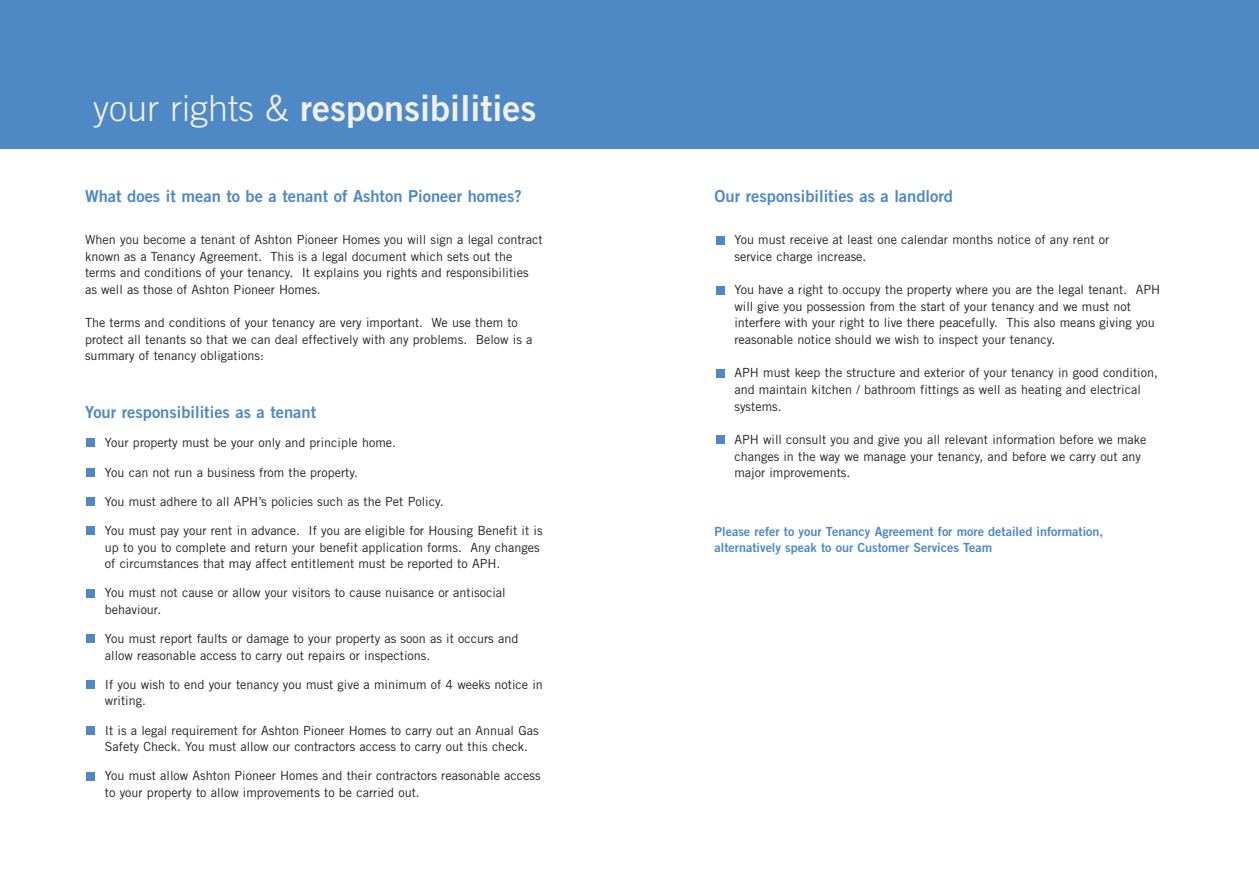
<style>
.page{position:relative;width:1259px;height:893px;background:#fff}
.page>*{position:absolute;margin:0;border:0;box-sizing:border-box;transform-origin:0 0}
.t1{font:36px "Trade Gothic Bold Two";color:#f0f0e7}
.t2{font:16.5px "Trade Gothic Bold Two";color:#4f89c5}
.t3{font:12.6px/16.5px "Trade Gothic";color:#231f20}
.t4{font:12.6px/16.5px "Trade Gothic Bold Two";color:#4f89c5}
.s1{font-family:"Trade Gothic";font-weight:300}
</style>
<div class="page">
<div style="left:0;top:0;width:1259px;height:149px;background:#4f89c5"></div>
<div style="left:87px;top:772px;width:8px;height:8px;background:#4f89c5"></div>
<div style="left:87px;top:726px;width:8px;height:8px;background:#4f89c5"></div>
<div style="left:87px;top:680px;width:8px;height:9px;background:#4f89c5"></div>
<div style="left:87px;top:634px;width:8px;height:9px;background:#4f89c5"></div>
<div style="left:87px;top:589px;width:8px;height:8px;background:#4f89c5"></div>
<div style="left:87px;top:526px;width:8px;height:9px;background:#4f89c5"></div>
<div style="left:87px;top:497px;width:8px;height:9px;background:#4f89c5"></div>
<div style="left:87px;top:468px;width:8px;height:8px;background:#4f89c5"></div>
<div style="left:87px;top:439px;width:8px;height:8px;background:#4f89c5"></div>
<div style="left:716px;top:236px;width:8px;height:8px;background:#4f89c5"></div>
<div style="left:716px;top:286px;width:8px;height:8px;background:#4f89c5"></div>
<div style="left:716px;top:435px;width:8px;height:9px;background:#4f89c5"></div>
<div style="left:716px;top:369px;width:8px;height:8px;background:#4f89c5"></div>
<h1 class="t1" style="left:93px;top:95px;width:444px"><span class="s1">your rights &amp;</span> responsibilities</h1>
<h2 class="t2" style="left:85px;top:190px;width:438px">What does it mean to be a tenant of Ashton Pioneer homes?</h2>
<p class="t3" style="left:85px;top:233px;width:459px">When you become a tenant of Ashton Pioneer Homes you will sign a legal contract known as a Tenancy Agreement. This is a legal document which sets out the terms and conditions of your tenancy. It explains you rights and responsibilities as well as those of Ashton Pioneer Homes.</p>
<p class="t3" style="left:85px;top:316px;width:449px">The terms and conditions of your tenancy are very important. We use them to protect all tenants so that we can deal effectively with any problems. Below is a summary of tenancy obligations:</p>
<h2 class="t2" style="left:85px;top:406px;width:233px">Your responsibilities as a tenant</h2>
<p class="t3" style="left:105px;top:436px;width:293px">Your property must be your only and principle home.</p>
<p class="t3" style="left:105px;top:465px;width:254px">You can not run a business from the property.</p>
<p class="t3" style="left:105px;top:494px;width:340px">You must adhere to all APH’s policies such as the Pet Policy.</p>
<p class="t3" style="left:105px;top:523px;width:439px">You must pay your rent in advance. If you are eligible for Housing Benefit it is up to you to complete and return your benefit application forms. Any changes of circumstances that may affect entitlement must be reported to APH.</p>
<p class="t3" style="left:105px;top:586px;width:402px">You must not cause or allow your visitors to cause nuisance or antisocial behaviour.</p>
<p class="t3" style="left:105px;top:631px;width:415px">You must report faults or damage to your property as soon as it occurs and allow reasonable access to carry out repairs or inspections.</p>
<p class="t3" style="left:105px;top:677px;width:439px">If you wish to end your tenancy you must give a minimum of 4 weeks notice in writing.</p>
<p class="t3" style="left:105px;top:723px;width:435px">It is a legal requirement for Ashton Pioneer Homes to carry out an Annual Gas<br>Safety Check. You must allow our contractors access to carry out this check.</p>
<p class="t3" style="left:105px;top:769px;width:437px">You must allow Ashton Pioneer Homes and their contractors reasonable access to your property to allow improvements to be carried out.</p>
<h2 class="t2" style="left:714px;top:190px;width:240px">Our responsibilities as a landlord</h2>
<p class="t3" style="left:734px;top:233px;width:376px">You must receive at least one calendar months notice of any rent or service charge increase.</p>
<p class="t3" style="left:734px;top:283px;width:427px">You have a right to occupy the property where you are the legal tenant. APH will give you possession from the start of your tenancy and we must not interfere with your right to live there peacefully. This also means giving you reasonable notice should we wish to inspect your tenancy.</p>
<p class="t3" style="left:734px;top:366px;width:425px">APH must keep the structure and exterior of your tenancy in good condition, and maintain kitchen / bathroom fittings as well as heating and electrical systems.</p>
<p class="t3" style="left:734px;top:432px;width:413px">APH will consult you and give you all relevant information before we make changes in the way we manage your tenancy, and before we carry out any major improvements.</p>
<p class="t4" style="left:714px;top:524px;width:390px">Please refer to your Tenancy Agreement for more detailed information, alternatively speak to our Customer Services Team</p>
</div>
